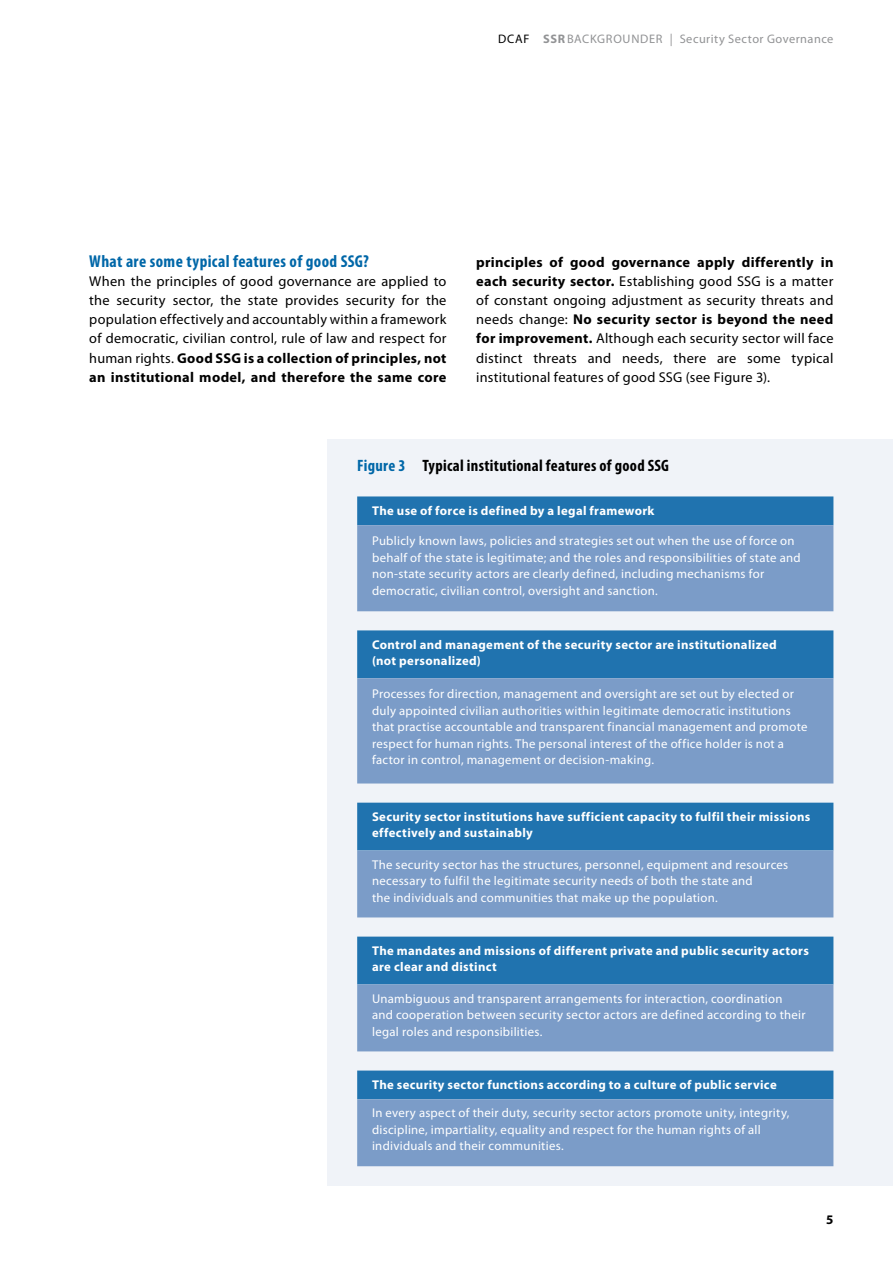
<style>
.page{position:relative;width:893px;height:1263px;background:#fff}
.page>*{position:absolute;margin:0;border:0;box-sizing:border-box;transform-origin:0 0}
.t1{font:700 condensed 17.25px "Myriad Pro";letter-spacing:.02em;color:#0067a8}
.t2{font:700 condensed 16.5px "Myriad Pro";letter-spacing:.02em;color:#000}
.t3{font:14.25px/19.2px "Myriad Pro";letter-spacing:.015em;color:#000;text-align:justify}
.t4{font:700 13.2px "Myriad Pro";color:#000}
.t5{font:12.75px/16.5px "Myriad Pro";letter-spacing:.02em;color:#fff}
.t6{font:700 12.75px/16.5px "Myriad Pro";letter-spacing:.025em;color:#fff}
.t7{font:12.3px "Myriad Pro";letter-spacing:.04em;color:#929395}
.s1{color:#000}
.s2{font-weight:700}
.s3{color:#0067a8}
</style>
<div class="page">
<div style="left:327px;top:439px;width:566px;height:746px;background:#f0f3f8"></div>
<div style="left:357px;top:496px;width:476px;height:29px;background:#2073af"></div>
<svg style="left:357px;top:525px;width:476px;height:641px;background:#719bc7"></svg>
<p class="t7" style="left:498px;top:32px;width:337px"><span class="s1">DCAF</span> <span class="s2">SSR</span>BACKGROUNDER | Security Sector Governance</p>
<h1 class="t1" style="left:89px;top:252px;width:281px">What are some typical features of good SSG?</h1>
<p class="t3" style="left:89px;top:272px;width:359px">When the principles of good governance are applied to the security sector, the state provides security for the population effectively and accountably within a framework of democratic, civilian control, rule of law and respect for human rights. <span class="s2">Good SSG is a collection of principles, not an institutional model, and therefore the same core</span></p>
<p class="t3" style="left:476px;top:253px;width:359px"><span class="s2">principles of good governance apply differently in each security sector.</span> Establishing good SSG is a matter of constant ongoing adjustment as security threats and needs change: <span class="s2">No security sector is beyond the need for improvement.</span> Although each security sector will face distinct threats and needs, there are some typical institutional features of good SSG (see Figure 3).</p>
<p class="t2" style="left:357px;top:456px;width:313px"><span class="s3">Figure 3</span> Typical institutional features of good SSG</p>
<p class="t6" style="left:372px;top:502px;width:284px">The use of force is defined by a legal framework</p>
<p class="t5" style="left:372px;top:533px;width:430px">Publicly known laws, policies and strategies set out when the use of force on behalf of the state is legitimate; and the roles and responsibilities of state and non-state security actors are clearly defined, including mechanisms for democratic, civilian control, oversight and sanction.</p>
<p class="t6" style="left:372px;top:636px;width:406px">Control and management of the security sector are institutionalized (not personalized)</p>
<p class="t5" style="left:372px;top:686px;width:437px">Processes for direction, management and oversight are set out by elected or duly appointed civilian authorities within legitimate democratic institutions that practise accountable and transparent financial management and promote respect for human rights. The personal interest of the office holder is not a factor in control, management or decision-making.</p>
<p class="t6" style="left:372px;top:808px;width:440px">Security sector institutions have sufficient capacity to fulfil their missions effectively and sustainably</p>
<p class="t5" style="left:372px;top:856px;width:418px">The security sector has the structures, personnel, equipment and resources necessary to fulfil the legitimate security needs of both the state and<br>the individuals and communities that make up the population.</p>
<p class="t6" style="left:372px;top:942px;width:438px">The mandates and missions of different private and public security actors are clear and distinct</p>
<p class="t5" style="left:372px;top:990px;width:435px">Unambiguous and transparent arrangements for interaction, coordination and cooperation between security sector actors are defined according to their legal roles and responsibilities.</p>
<p class="t6" style="left:372px;top:1076px;width:406px">The security sector functions according to a culture of public service</p>
<p class="t5" style="left:372px;top:1105px;width:419px">In every aspect of their duty, security sector actors promote unity, integrity, discipline, impartiality, equality and respect for the human rights of all individuals and their communities.</p>
<p class="t4" style="left:826px;top:1212px;width:9px">5</p>
</div>
